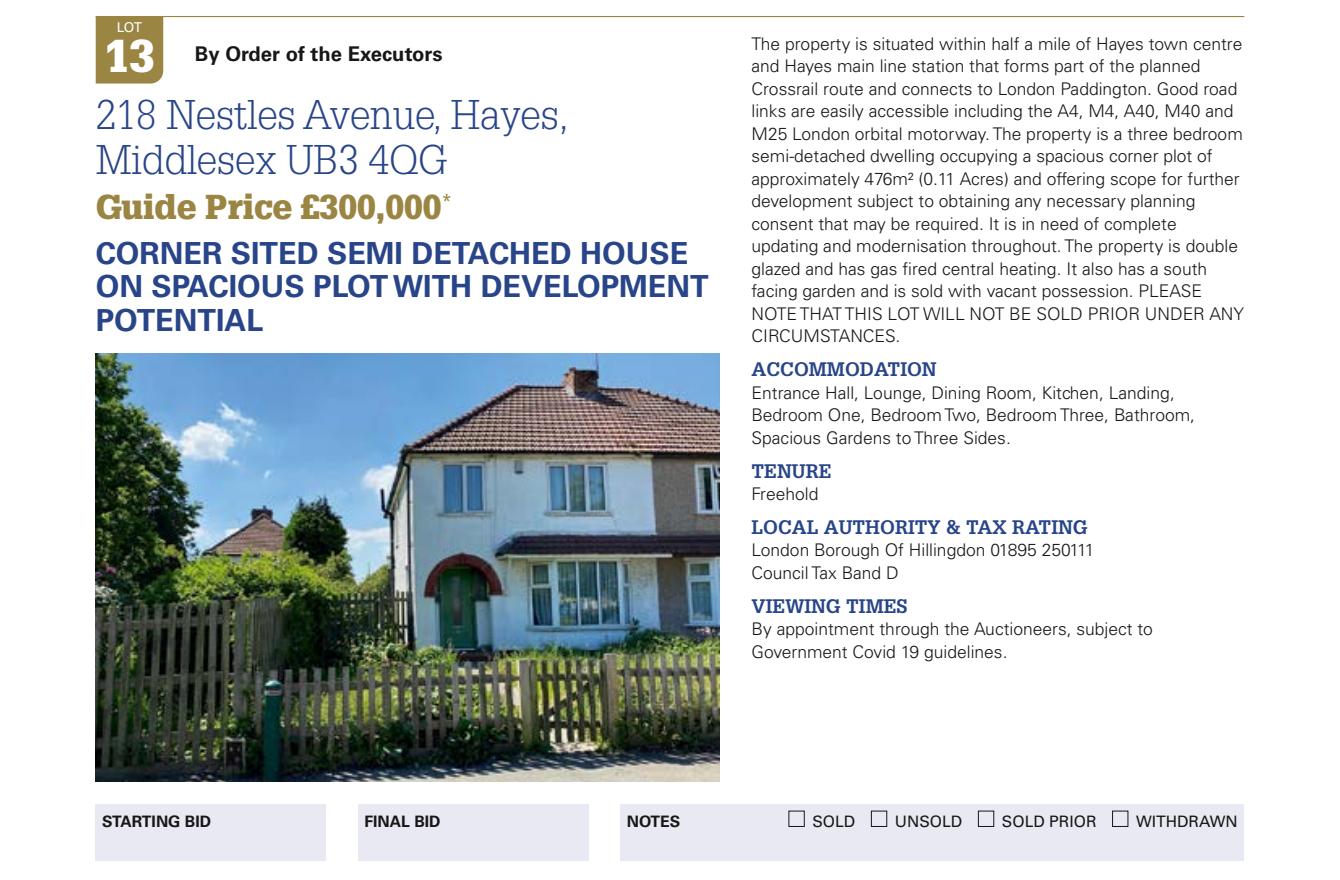
<style>
.page{position:relative;width:1340px;height:880px;background:#fff}
.page>*{position:absolute;margin:0;border:0;box-sizing:border-box;transform-origin:0 0}
.t1{font:900 45px "Glypha LT Std";color:#fff}
.t2{font:300 40.5px/45px "Glypha LT Std";color:#284589}
.t3{font:900 33.75px "Glypha LT Std";color:#9b8542}
.t4{font:700 30.38px/33.8px "Univers LT Std";color:#284589}
.t5{font:700 20.25px "Univers LT Std";color:#181716}
.t6{font:700 19.12px "Glypha LT Std";color:#284589}
.t7{font:300 17.55px/22.5px "Univers LT Std";color:#181716}
.t8{font:15.75px "Univers LT Std";color:#181716}
.t9{font:700 15.75px "Univers LT Std";color:#181716}
.t10{font:13.5px "Univers LT Std";color:#fff}
</style>
<div class="page">
<hr style="left:96px;top:16px;width:1148px;height:1px;background:#9b8542">
<div style="left:96px;top:803px;width:230px;height:57px;background:#e9e9f4"></div>
<div style="left:358px;top:803px;width:230px;height:57px;background:#e9e9f4"></div>
<div style="left:620px;top:803px;width:624px;height:57px;background:#e9e9f4"></div>
<div style="left:871px;top:810px;width:16px;height:16px;border:1px solid #181716"></div>
<div style="left:978px;top:810px;width:16px;height:16px;border:1px solid #181716"></div>
<div style="left:96px;top:17px;width:67px;height:66px;background:#9b8542"></div>
<img style="left:96px;top:353px;width:623px;height:428px">
<p class="t10" style="left:117px;top:19px;width:27px">LOT</p>
<h1 class="t1" style="left:104px;top:29px;width:52px">13</h1>
<p class="t5" style="left:195px;top:42px;width:249px">By Order of the Executors</p>
<h2 class="t2" style="left:96px;top:92px;width:475px">218 Nestles Avenue, Hayes,<br>Middlesex UB3 4QG</h2>
<h3 class="t3" style="left:96px;top:186px;width:357px">Guide Price £300,000<sup>*</sup></h3>
<h3 class="t4" style="left:96px;top:236px;width:614px">CORNER SITED SEMI DETACHED HOUSE<br>ON SPACIOUS PLOT WITH DEVELOPMENT<br>POTENTIAL</h3>
<p class="t7" style="left:751px;top:32px;width:494px">The property is situated within half a mile of Hayes town centre and Hayes main line station that forms part of the planned Crossrail route and connects to London Paddington. Good road links are easily accessible including the A4, M4, A40, M40 and M25 London orbital motorway. The property is a three bedroom semi-detached dwelling occupying a spacious corner plot of approximately 476m2 (0.11 Acres) and offering scope for further development subject to obtaining any necessary planning consent that may be required. It is in need of complete updating and modernisation throughout. The property is double glazed and has gas fired central heating. It also has a south facing garden and is sold with vacant possession. PLEASE NOTE THAT THIS LOT WILL NOT BE SOLD PRIOR UNDER ANY CIRCUMSTANCES.</p>
<p class="t6" style="left:751px;top:357px;width:187px">ACCOMMODATION</p>
<p class="t7" style="left:751px;top:381px;width:445px">Entrance Hall, Lounge, Dining Room, Kitchen, Landing,<br>Bedroom One, Bedroom Two, Bedroom Three, Bathroom,<br>Spacious Gardens to Three Sides.</p>
<p class="t6" style="left:751px;top:459px;width:82px">TENURE</p>
<p class="t7" style="left:751px;top:482px;width:68px">Freehold</p>
<p class="t6" style="left:751px;top:515px;width:338px">LOCAL AUTHORITY &amp; TAX RATING</p>
<p class="t7" style="left:751px;top:539px;width:344px">London Borough Of Hillingdon 01895 250111<br>Council Tax Band D</p>
<p class="t6" style="left:751px;top:594px;width:157px">VIEWING TIMES</p>
<p class="t7" style="left:751px;top:617px;width:403px">By appointment through the Auctioneers, subject to<br>Government Covid 19 guidelines.</p>
<p class="t9" style="left:102px;top:811px;width:111px">STARTING BID</p>
<p class="t9" style="left:364px;top:811px;width:78px">FINAL BID</p>
<p class="t9" style="left:626px;top:811px;width:55px">NOTES</p>
<p class="t8" style="left:812px;top:811px;width:44px">SOLD</p>
<p class="t8" style="left:895px;top:811px;width:69px">UNSOLD</p>
<p class="t8" style="left:1001px;top:811px;width:96px">SOLD PRIOR</p>
<p class="t8" style="left:1136px;top:811px;width:103px">WITHDRAWN</p>
</div>
